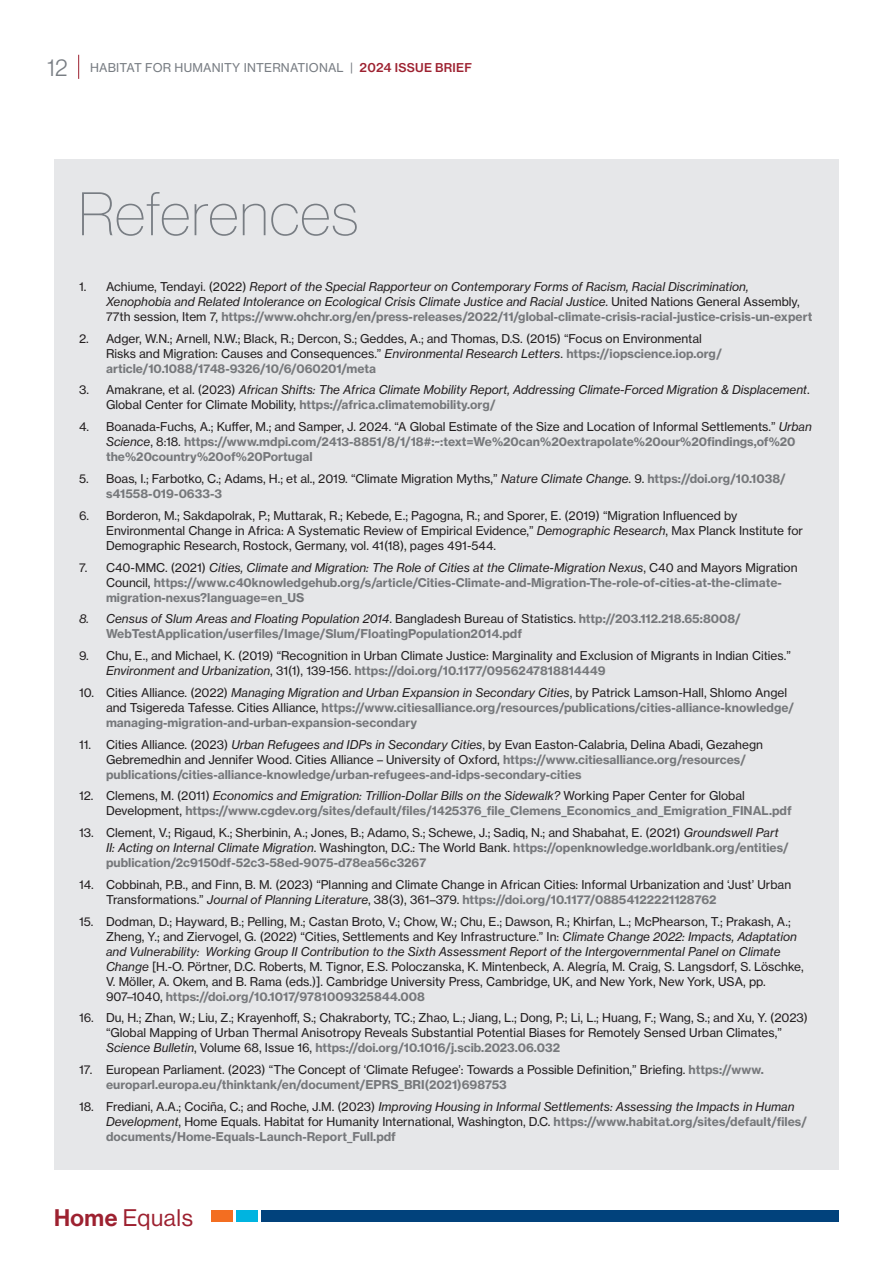
<style>
.page{position:relative;width:893px;height:1263px;background:#fff}
.page>*{position:absolute;margin:0;border:0;box-sizing:border-box;transform-origin:0 0}
.Callout_Main_2{font:60px "N Haas Grotesk DS Pro 25 Th";letter-spacing:.02em;color:#787d83}
.t1{font:24px "N Haas Grotesk DS Pro 45 Lt";color:#787d83}
.t2{font:23.55px "N Haas Grotesk DS Pro 55 Rg";letter-spacing:.025em;color:#9d2130}
.t3{font:12px/15px "N Haas Grotesk TX Pro 55 Rg";color:#231f20}
.t4{font:12px/15px "N Haas Grotesk TX Pro 75 Bd";color:#76787b}
.t5{font:12px/15px "N Haas Grotesk TX Pro 56 It";color:#231f20}
.t6{font:12px "N Haas Grotesk TX Pro 55 Rg";letter-spacing:.015em;color:#787d83}
.s1{font-family:"N Haas Grotesk TX Pro 65 Md";color:#9d2130}
.s2{font-family:"N Haas Grotesk TX Pro 55 Rg"}
.s3{font-family:"N Haas Grotesk TX Pro 75 Bd";color:#76787b}
.s4{font-family:"N Haas Grotesk TX Pro 56 It"}
.s5{font-family:"N Haas Grotesk TX Pro 55 Rg";color:#231f20}
.s6{font-family:"N Haas Grotesk TX Pro 56 It";color:#231f20}
.s7{font-family:"N Haas Grotesk DS Pro 65 Md"}
</style>
<div class="page">
<svg style="left:78px;top:55px;width:1px;height:24px"></svg>
<div style="left:262px;top:1211px;width:577px;height:11px;background:#01427c"></div>
<div style="left:237px;top:1211px;width:21px;height:11px;background:#00b4e0"></div>
<div style="left:211px;top:1211px;width:21px;height:11px;background:#f36e21"></div>
<div style="left:54px;top:159px;width:785px;height:1010px;background:#e6e7e9"></div>
<h2 class="t1" style="left:47px;top:54px;width:22px">12</h2>
<p class="t6" style="left:90px;top:60px;width:383px">HABITAT FOR HUMANITY INTERNATIONAL | <span class="s1">2024 ISSUE BRIEF</span></p>
<p class="Callout_Main_2" style="left:78px;top:181px;width:281px">References</p>
<p class="t5" style="left:106px;top:279px;width:708px;text-indent:-27px"><span class="s2">1. Achiume, Tendayi. (2022)</span> Report of the Special Rapporteur on Contemporary Forms of Racism, Racial Discrimination,<br>Xenophobia and Related Intolerance on Ecological Crisis Climate Justice and Racial Justice<span class="s2">. United Nations General Assembly,<br>77th session, Item 7,</span> <span class="s3">https://www.ohchr.org/en/press-releases/2022/11/global-climate-crisis-racial-justice-crisis-un-expert</span></p>
<p class="t3" style="left:106px;top:331px;width:617px;text-indent:-27px">2. Adger, W.N.; Arnell, N.W.; Black, R.; Dercon, S.; Geddes, A.; and Thomas, D.S. (2015) “Focus on Environmental<br>Risks and Migration: Causes and Consequences.” <span class="s4">Environmental Research Letters</span>. <span class="s3">https://iopscience.iop.org/ article/10.1088/1748-9326/10/6/060201/meta</span></p>
<p class="t5" style="left:106px;top:383px;width:705px;text-indent:-27px"><span class="s2">3. Amakrane, et al. (2023)</span> African Shifts: The Africa Climate Mobility Report, Addressing Climate-Forced Migration &amp; Displacement<span class="s2">.<br>Global Center for Climate Mobility,</span> <span class="s3">https://africa.climatemobility.org/</span></p>
<p class="t4" style="left:106px;top:419px;width:707px;text-indent:-27px"><span class="s5">4. Boanada-Fuchs, A.; Kuffer, M.; and Samper, J. 2024. “A Global Estimate of the Size and Location of Informal Settlements.”</span> <span class="s6">Urban<br>Science</span><span class="s5">, 8:18.</span> https://www.mdpi.com/2413-8851/8/1/18#:~:text=We%20can%20extrapolate%20our%20findings,of%20 the%20country%20of%20Portugal</p>
<p class="t3" style="left:106px;top:471px;width:681px;text-indent:-27px">5. Boas, I.; Farbotko, C.; Adams, H.; et al., 2019. “Climate Migration Myths,” <span class="s4">Nature Climate Change</span>. 9. <span class="s3">https://doi.org/10.1038/ s41558-019-0633-3</span></p>
<p class="t3" style="left:106px;top:508px;width:698px;text-indent:-27px">6. Borderon, M.; Sakdapolrak, P.; Muttarak, R.; Kebede, E.; Pagogna, R.; and Sporer, E. (2019) “Migration Influenced by<br>Environmental Change in Africa: A Systematic Review of Empirical Evidence,” <span class="s4">Demographic Research</span>, Max Planck Institute for<br>Demographic Research, Rostock, Germany, vol. 41(18), pages 491-544.</p>
<p class="t4" style="left:106px;top:560px;width:693px;text-indent:-27px"><span class="s5">7. C40-MMC. (2021)</span> <span class="s6">Cities, Climate and Migration: The Role of Cities at the Climate-Migration Nexus</span><span class="s5">, C40 and Mayors Migration<br>Council,</span> https://www.c40knowledgehub.org/s/article/Cities-Climate-and-Migration-The-role-of-cities-at-the-climate&shy;migration-nexus?language=en_US</p>
<p class="t4" style="left:106px;top:611px;width:636px;text-indent:-27px"><span class="s6">8. Census of Slum Areas and Floating Population 2014</span><span class="s5">. Bangladesh Bureau of Statistics.</span> http://203.112.218.65:8008/<br>WebTestApplication/userfiles/Image/Slum/FloatingPopulation2014.pdf</p>
<p class="t3" style="left:106px;top:648px;width:686px;text-indent:-27px">9. Chu, E., and Michael, K. (2019) “Recognition in Urban Climate Justice: Marginality and Exclusion of Migrants in Indian Cities.”<br><span class="s4">Environment and Urbanization</span>, 31(1), 139-156. <span class="s3">https://doi.org/10.1177/0956247818814449</span></p>
<p class="t4" style="left:106px;top:685px;width:689px;text-indent:-27px"><span class="s5">10. Cities Alliance. (2022)</span> <span class="s6">Managing Migration and Urban Expansion in Secondary Cities</span><span class="s5">, by Patrick Lamson-Hall, Shlomo Angel and Tsigereda Tafesse. Cities Alliance,</span> https://www.citiesalliance.org/resources/publications/cities-alliance-knowledge/ managing-migration-and-urban-expansion-secondary</p>
<p class="t3" style="left:106px;top:737px;width:658px;text-indent:-27px">11. Cities Alliance. (2023) <span class="s4">Urban Refugees and IDPs in Secondary Cities</span>, by Evan Easton-Calabria, Delina Abadi, Gezahegn<br>Gebremedhin and Jennifer Wood. Cities Alliance – University of Oxford, <span class="s3">https://www.citiesalliance.org/resources/ publications/cities-alliance-knowledge/urban-refugees-and-idps-secondary-cities</span></p>
<p class="t4" style="left:106px;top:788px;width:687px;text-indent:-27px"><span class="s5">12. Clemens, M. (2011)</span> <span class="s6">Economics and Emigration: Trillion-Dollar Bills on the Sidewalk?</span> <span class="s5">Working Paper Center for Global<br>Development,</span> https://www.cgdev.org/sites/default/files/1425376_file_Clemens_Economics_and_Emigration_FINAL.pdf</p>
<p class="t3" style="left:106px;top:825px;width:684px;text-indent:-27px">13. Clement, V.; Rigaud, K.; Sherbinin, A.; Jones, B.; Adamo, S.; Schewe, J.; Sadiq, N.; and Shabahat, E. (2021) <span class="s4">Groundswell Part<br>II: Acting on Internal Climate Migration</span>. Washington, D.C.: The World Bank. <span class="s3">https://openknowledge.worldbank.org/entities/ publication/2c9150df-52c3-58ed-9075-d78ea56c3267</span></p>
<p class="t3" style="left:106px;top:877px;width:687px;text-indent:-27px">14. Cobbinah, P.B., and Finn, B. M. (2023) “Planning and Climate Change in African Cities: Informal Urbanization and ‘Just’ Urban<br>Transformations.” <span class="s4">Journal of Planning Literature</span>, 38(3), 361–379. <span class="s3">https://doi.org/10.1177/08854122221128762</span></p>
<p class="t3" style="left:106px;top:914px;width:699px;text-indent:-27px">15. Dodman, D.; Hayward, B.; Pelling, M.; Castan Broto, V.; Chow, W.; Chu, E.; Dawson, R.; Khirfan, L.; McPhearson, T.; Prakash, A.; Zheng, Y.; and Ziervogel, G. (2022) “Cities, Settlements and Key Infrastructure.” In: <span class="s4">Climate Change 2022: Impacts, Adaptation and Vulnerability: Working Group II Contribution to the Sixth Assessment Report of the Intergovernmental Panel on Climate Change</span> [H.-O. Pörtner, D.C. Roberts, M. Tignor, E.S. Poloczanska, K. Mintenbeck, A. Alegría, M. Craig, S. Langsdorf, S. Löschke, V. Möller, A. Okem, and B. Rama (eds.)]. Cambridge University Press, Cambridge, UK, and New York, New York, USA, pp.<br>907–1040, <span class="s3">https://doi.org/10.1017/9781009325844.008</span></p>
<p class="t3" style="left:106px;top:1010px;width:703px;text-indent:-27px">16. Du, H.; Zhan, W.; Liu, Z.; Krayenhoff, S.; Chakraborty, TC.; Zhao, L.; Jiang, L.; Dong, P.; Li, L.; Huang, F.; Wang, S.; and Xu, Y. (2023) “Global Mapping of Urban Thermal Anisotropy Reveals Substantial Potential Biases for Remotely Sensed Urban Climates,”<br><span class="s4">Science Bulletin</span>, Volume 68, Issue 16, <span class="s3">https://doi.org/10.1016/j.scib.2023.06.032</span></p>
<p class="t3" style="left:106px;top:1062px;width:659px;text-indent:-27px">17. European Parliament. (2023) “The Concept of ‘Climate Refugee’: Towards a Possible Definition,” Briefing. <span class="s3">https://www. europarl.europa.eu/thinktank/en/document/EPRS_BRI(2021)698753</span></p>
<p class="t3" style="left:106px;top:1099px;width:702px;text-indent:-27px">18. Frediani, A.A.; Cociña, C.; and Roche, J.M. (2023) <span class="s4">Improving Housing in Informal Settlements: Assessing the Impacts in Human<br>Development</span>, Home Equals. Habitat for Humanity International, Washington, D.C. <span class="s3">https://www.habitat.org/sites/default/files/ documents/Home-Equals-Launch-Report_Full.pdf</span></p>
<h3 class="t2" style="left:54px;top:1204px;width:140px"><span class="s7">Home</span> Equals</h3>
</div>
